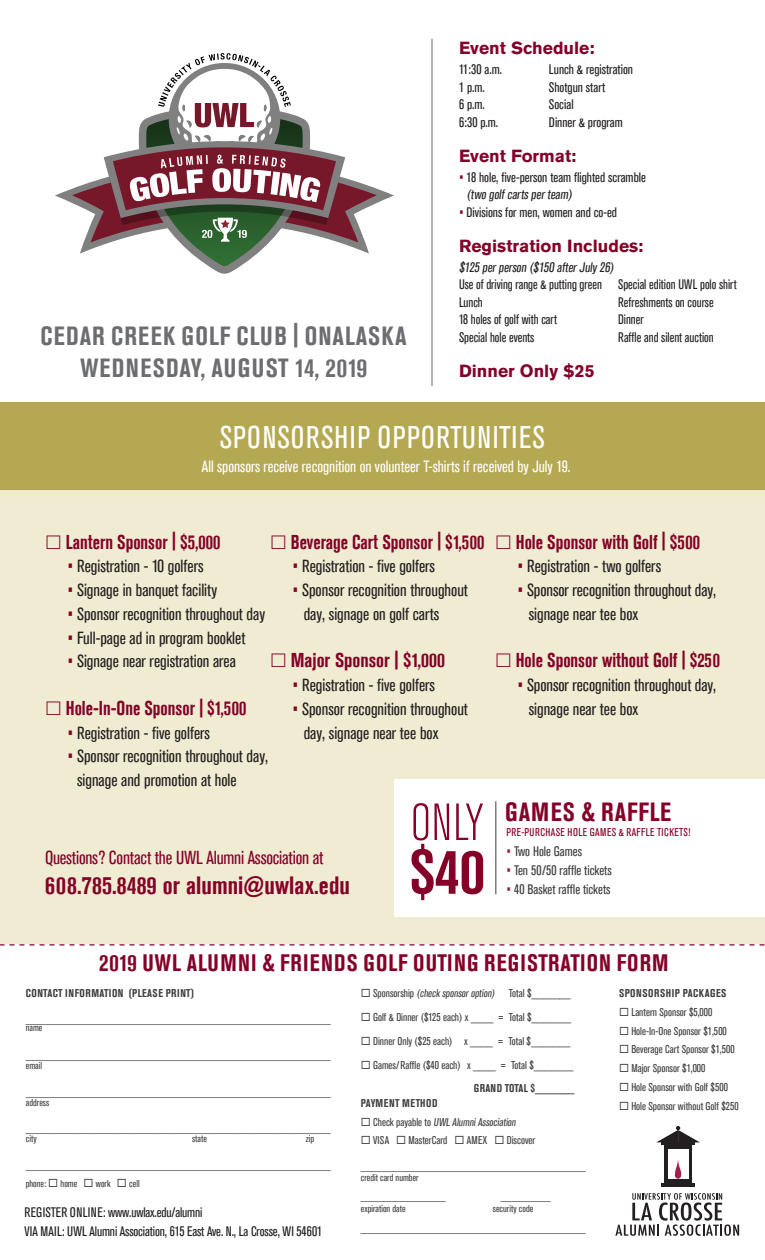
<style>
.page{position:relative;width:765px;height:1260px;background:#fff}
.page>*{position:absolute;margin:0;border:0;box-sizing:border-box;transform-origin:0 0}
.t1{font:700 condensed 63.75px "Akzidenz Grotesk Std";color:#840128}
.t2{font:300 condensed 51.62px "Akzidenz Grotesk Std";color:#840128}
.t3{font:condensed 31.25px "Akzidenz Grotesk Std";letter-spacing:.035em;color:#fff}
.t4{font:700 condensed 26.25px "Akzidenz Grotesk Std";letter-spacing:.05em;color:#6c6d70}
.t5{font:700 condensed 26.25px "Akzidenz Grotesk Std";letter-spacing:.035em;color:#840128}
.t6{font:700 condensed 25px "Akzidenz Grotesk Std";letter-spacing:.005em;color:#84012a}
.t7{font:700 condensed 23.75px "Akzidenz Grotesk Std";letter-spacing:.05em;color:#840128}
.t8{font:700 condensed 20px "Akzidenz Grotesk Std";color:#840128;scale:.92 1}
.t9{font:700 condensed 20px "Akzidenz Grotesk Std";color:#840128}
.t10{font:condensed 18.75px "Akzidenz Grotesk Std";letter-spacing:-.01em;color:#84012a}
.t11{font:condensed 17.5px/23.8px "Akzidenz Grotesk Std";color:#231f20}
.t12{font:700 17.5px "Akzidenz Grotesk Std";color:#840128}
.t13{font:condensed 16.25px "Akzidenz Grotesk Std";color:#fff}
.t14{font:condensed 13.75px/17.5px "Akzidenz Grotesk Std";color:#231f20}
.t15{font:condensed 13.75px "Akzidenz Grotesk Std";color:#231f20;scale:.95 1}
.t16{font:condensed 13.75px "Akzidenz Grotesk Std";color:#3e3e3f}
.t17{font:condensed 11.25px "Akzidenz Grotesk Std";color:#3e3e3f}
.t18{font:700 condensed 11.25px "Akzidenz Grotesk Std";letter-spacing:.04em;color:#3e3e3f}
.t19{font:condensed 11.25px "Akzidenz Grotesk Std";letter-spacing:.035em;color:#840128}
.t20{font:700 condensed 11.25px "Akzidenz Grotesk Std";letter-spacing:.02em;color:#3e3e3f}
.t21{font:condensed 10px "Akzidenz Grotesk Std";color:#3e3e3f}
.s1{color:#84012a}
.s2{color:#840128}
.s3{color:#8e1d36}
</style>
<div class="page">
<div style="left:0;top:490px;width:765px;height:454px;background:#f0ecd2"></div>
<div style="left:394px;top:779px;width:371px;height:138px;background:#fff"></div>
<div style="left:0;top:402px;width:765px;height:88px;background:#b5a852"></div>
<svg style="left:0;top:944px;width:765px;height:2px"></svg>
<svg style="left:615px;top:1193px;width:124px;height:43px"></svg>
<hr style="left:661px;top:1142px;width:34px;height:3px;background:#231f20">
<hr style="left:661px;top:1183px;width:34px;height:4px;background:#231f20">
<div style="left:664px;top:1145px;width:28px;height:39px;background:#231f20"></div>
<div style="left:668px;top:1149px;width:20px;height:30px;background:#fff"></div>
<svg style="left:657px;top:1126px;width:42px;height:16px"></svg>
<svg style="left:674px;top:1160px;width:8px;height:19px"></svg>
<hr style="left:496px;top:801px;width:1px;height:93px;background:#3e3e3f">
<svg style="left:55px;top:53px;width:339px;height:221px"></svg>
<hr style="left:432px;top:39px;width:1px;height:347px;background:#6c6d70">
<p class="t4" style="left:40px;top:320px;width:368px">CEDAR CREEK GOLF CLUB | ONALASKA</p>
<p class="t4" style="left:80px;top:353px;width:289px">WEDNESDAY, AUGUST 14, 2019</p>
<p class="t12" style="left:459px;top:38px;width:137px">Event Schedule:</p>
<p class="t14" style="left:459px;top:61px;width:45px">11:30 a.m.</p>
<p class="t14" style="left:549px;top:61px;width:86px">Lunch &amp; registration</p>
<p class="t14" style="left:459px;top:79px;width:27px">1 p.m.</p>
<p class="t14" style="left:549px;top:79px;width:58px">Shotgun start</p>
<p class="t14" style="left:459px;top:96px;width:27px">6 p.m.</p>
<p class="t14" style="left:549px;top:96px;width:26px">Social</p>
<p class="t14" style="left:459px;top:114px;width:41px">6:30 p.m.</p>
<p class="t14" style="left:549px;top:114px;width:75px">Dinner &amp; program</p>
<p class="t12" style="left:459px;top:146px;width:119px">Event Format:</p>
<p class="t14" style="left:467px;top:169px;width:181px;text-indent:-8px"><span class="s1">•</span> 18 hole, five-person team flighted scramble (two golfcarts perteam)</p>
<p class="t14" style="left:459px;top:204px;width:160px"><span class="s1">•</span> Divisions for men, women and co-ed</p>
<p class="t12" style="left:459px;top:236px;width:186px">Registration Includes:</p>
<p class="t14" style="left:459px;top:259px;width:159px">$125 perperson ($150 afterJuly 26)</p>
<p class="t15" style="left:459px;top:277px;width:152px">Use of driving range &amp; putting green</p>
<p class="t15" style="left:459px;top:294px;width:27px">Lunch</p>
<p class="t15" style="left:459px;top:312px;width:105px">18 holes of golf with cart</p>
<p class="t15" style="left:459px;top:329px;width:81px">Special hole events</p>
<p class="t15" style="left:618px;top:277px;width:126px">Special edition UWL polo shirt</p>
<p class="t15" style="left:618px;top:294px;width:102px">Refreshments on course</p>
<p class="t15" style="left:618px;top:312px;width:28px">Dinner</p>
<p class="t15" style="left:618px;top:329px;width:102px">Raffle and silent auction</p>
<p class="t12" style="left:459px;top:361px;width:137px">Dinner Only $25</p>
<p class="t3" style="left:220px;top:419px;width:327px">SPONSORSHIP OPPORTUNITIES</p>
<p class="t13" style="left:202px;top:458px;width:370px">All sponsors receive recognition on volunteer T-shirts if received by July 19.</p>
<p class="t8" style="left:66px;top:530px;width:169px">Lantern Sponsor | $5,000</p>
<p class="t11" style="left:67px;top:555px;width:138px"><span class="s2">•</span> Registration - 10 golfers</p>
<p class="t11" style="left:67px;top:578px;width:151px"><span class="s2">•</span> Signage in banquet facility</p>
<p class="t11" style="left:67px;top:602px;width:199px"><span class="s2">•</span> Sponsor recognition throughout day</p>
<p class="t11" style="left:67px;top:626px;width:179px"><span class="s2">•</span> Full-page ad in program booklet</p>
<p class="t11" style="left:67px;top:650px;width:170px"><span class="s2">•</span> Signage near registration area</p>
<p class="t8" style="left:66px;top:696px;width:198px">Hole-In-One Sponsor | $1,500</p>
<p class="t11" style="left:67px;top:721px;width:144px"><span class="s2">•</span> Registration - five golfers</p>
<p class="t11" style="left:77px;top:745px;width:193px;text-indent:-10px"><span class="s2">•</span> Sponsor recognition throughout day, signage and promotion at hole</p>
<p class="t8" style="left:291px;top:530px;width:212px">Beverage Cart Sponsor | $1,500</p>
<p class="t11" style="left:292px;top:555px;width:144px"><span class="s2">•</span> Registration - five golfers</p>
<p class="t11" style="left:304px;top:578px;width:166px;text-indent:-11px"><span class="s2">•</span> Sponsor recognition throughout day, signage on golf carts</p>
<p class="t9" style="left:291px;top:649px;width:156px">Major Sponsor | $1,000</p>
<p class="t11" style="left:292px;top:673px;width:144px"><span class="s2">•</span> Registration - five golfers</p>
<p class="t11" style="left:304px;top:697px;width:166px;text-indent:-11px"><span class="s2">•</span> Sponsor recognition throughout day, signage near tee box</p>
<p class="t10" style="left:45px;top:847px;width:280px">Questions? Contact the UWL Alumni Association at</p>
<p class="t6" style="left:45px;top:871px;width:306px">608.785.8489 or alumni@uwlax.edu</p>
<p class="t2" style="left:411px;top:795px;width:74px">ONLY</p>
<p class="t1" style="left:409px;top:835px;width:77px">$40</p>
<p class="t8" style="left:516px;top:530px;width:202px">Hole Sponsor with Golf | $500</p>
<p class="t11" style="left:517px;top:555px;width:145px"><span class="s2">•</span> Registration - two golfers</p>
<p class="t11" style="left:529px;top:578px;width:189px;text-indent:-11px"><span class="s2">•</span> Sponsor recognition throughout day, signage near tee box</p>
<p class="t8" style="left:516px;top:649px;width:223px">Hole Sponsor without Golf | $250</p>
<p class="t11" style="left:529px;top:673px;width:189px;text-indent:-11px"><span class="s2">•</span> Sponsor recognition throughout day, signage near tee box</p>
<p class="t5" style="left:505px;top:797px;width:167px">GAMES &amp; RAFFLE</p>
<p class="t19" style="left:507px;top:826px;width:185px">PRE-PURCHASE HOLE GAMES &amp; RAFFLE TICKETS!</p>
<p class="t16" style="left:507px;top:844px;width:77px"><span class="s3">•</span> Two Hole Games</p>
<p class="t16" style="left:507px;top:862px;width:107px"><span class="s3">•</span> Ten 50/50 raffle tickets</p>
<p class="t16" style="left:507px;top:881px;width:105px"><span class="s3">•</span> 40 Basket raffle tickets</p>
<p class="t7" style="left:99px;top:950px;width:571px">2019 UWL ALUMNI &amp; FRIENDS GOLF OUTING REGISTRATION FORM</p>
<p class="t18" style="left:26px;top:987px;width:170px">CONTACT INFORMATION (PLEASE PRINT)</p>
<p class="t21" style="left:26px;top:1014px;width:307px">_____________________________________________________________</p>
<p class="t21" style="left:26px;top:1022px;width:18px">name</p>
<p class="t21" style="left:26px;top:1050px;width:307px">_____________________________________________________________</p>
<p class="t21" style="left:26px;top:1060px;width:18px">email</p>
<p class="t21" style="left:26px;top:1087px;width:307px">_____________________________________________________________</p>
<p class="t21" style="left:26px;top:1097px;width:25px">address</p>
<p class="t21" style="left:26px;top:1123px;width:307px">_____________________________________________________________</p>
<p class="t21" style="left:26px;top:1133px;width:13px">city</p>
<p class="t21" style="left:192px;top:1133px;width:16px">state</p>
<p class="t21" style="left:306px;top:1133px;width:10px">zip</p>
<p class="t21" style="left:26px;top:1160px;width:307px">_____________________________________________________________</p>
<p class="t21" style="left:26px;top:1178px;width:115px">phone: ◻ home ◻ work ◻ cell</p>
<p class="t14" style="left:25px;top:1204px;width:179px">REGISTER ONLINE: www.uwlax.edu/alumni</p>
<p class="t14" style="left:25px;top:1222px;width:299px">VIA MAIL: UWL Alumni Association, 615 East Ave. N., La Crosse, WI 54601</p>
<p class="t17" style="left:361px;top:987px;width:212px">◻ Sponsorship (check sponsoroption) Total $_______</p>
<p class="t17" style="left:361px;top:1011px;width:212px">◻ Golf &amp; Dinner ($125 each) x ____ = Total $_______</p>
<p class="t17" style="left:361px;top:1035px;width:211px">◻ Dinner Only ($25 each) x ____ = Total $_______</p>
<p class="t17" style="left:361px;top:1058px;width:214px">◻ Games/Raffle ($40 each) x ____ = Total $_______</p>
<p class="t20" style="left:474px;top:1082px;width:102px">GRAND TOTAL $_______</p>
<p class="t18" style="left:361px;top:1097px;width:78px">PAYMENT METHOD</p>
<p class="t17" style="left:361px;top:1116px;width:158px">◻ C h e ck p aya b l e t o UWL AlumniAssociation</p>
<p class="t17" style="left:361px;top:1134px;width:176px">◻ VISA ◻ MasterCard ◻ AMEX ◻ Discover</p>
<p class="t21" style="left:361px;top:1161px;width:226px">_____________________________________________</p>
<p class="t21" style="left:361px;top:1172px;width:59px">credit card number</p>
<p class="t21" style="left:361px;top:1191px;width:86px">_________________</p>
<p class="t21" style="left:501px;top:1191px;width:51px">__________</p>
<p class="t21" style="left:361px;top:1203px;width:46px">expiration date</p>
<p class="t21" style="left:493px;top:1203px;width:42px">security code</p>
<p class="t21" style="left:361px;top:1223px;width:226px">_____________________________________________</p>
<p class="t18" style="left:619px;top:987px;width:109px">SPONSORSHIP PACKAGES</p>
<p class="t17" style="left:619px;top:1006px;width:95px">◻ Lantern Sponsor $5,000</p>
<p class="t17" style="left:619px;top:1024px;width:109px">◻ Hole-In-One Sponsor $1,500</p>
<p class="t17" style="left:619px;top:1043px;width:117px">◻ Beverage Cart Sponsor $1,500</p>
<p class="t17" style="left:619px;top:1062px;width:88px">◻ Major Sponsor $1,000</p>
<p class="t17" style="left:619px;top:1081px;width:110px">◻ Hole Sponsor with Golf $500</p>
<p class="t17" style="left:619px;top:1099px;width:121px">◻ Hole Sponsor without Golf $250</p>
</div>
